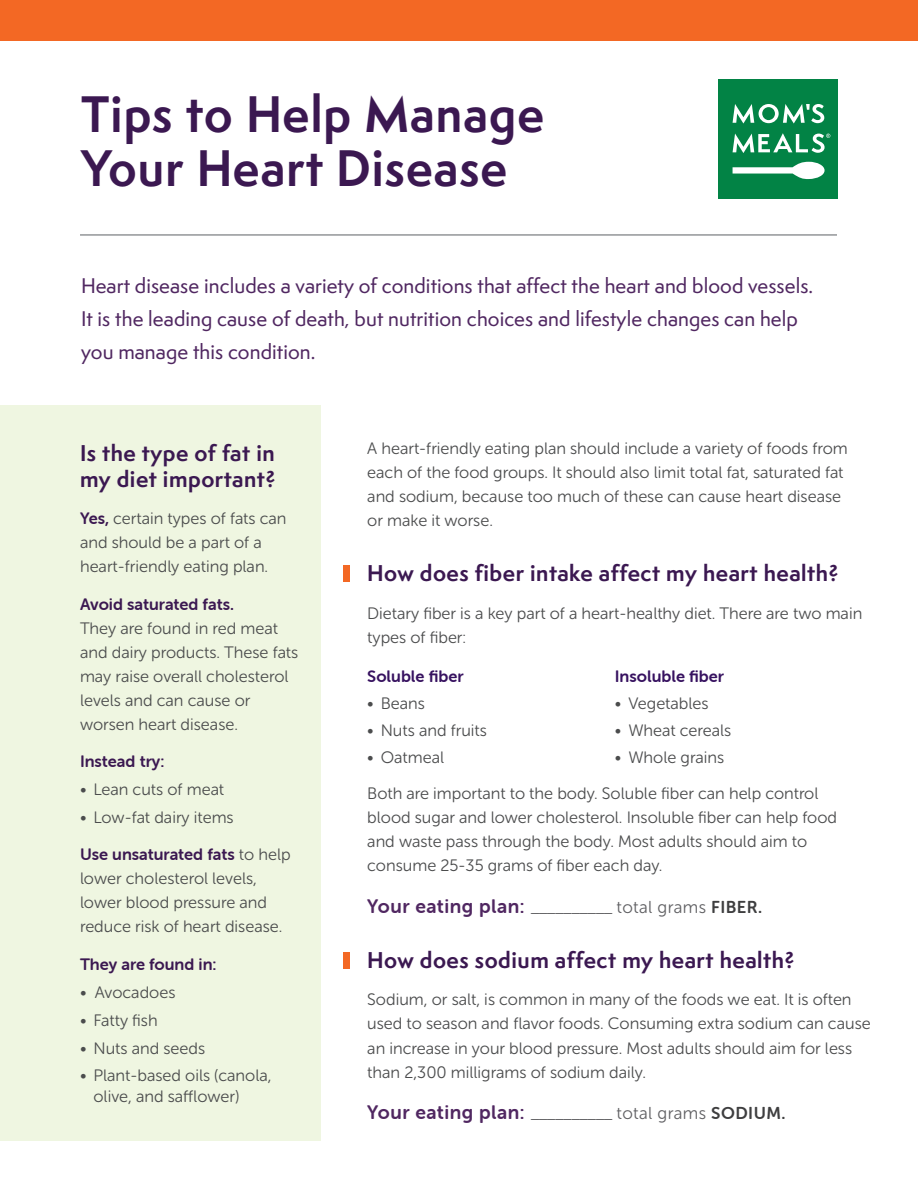
<style>
.page{position:relative;width:918px;height:1188px;background:#fff}
.page>*{position:absolute;margin:0;border:0;box-sizing:border-box;transform-origin:0 0}
.t1{font:700 47.25px/54px "Semplicita Pro";letter-spacing:.025em;color:#3b1851}
.t2{font:700 21px/25.5px "Semplicita Pro";letter-spacing:.025em;color:#3b1851}
.t3{font:500 19.5px/33px "Semplicita Pro";letter-spacing:.005em;color:#502761}
.t4{font:19.5px "Museo Sans Rounded 700";letter-spacing:.025em;color:#502761}
.t5{font:16.5px/24px "Museo Sans Rounded 300";color:#4b4c4d}
.t6{font:16.5px "Museo Sans Rounded 700";color:#3b1851}
.t7{font:16.5px "Museo Sans Rounded 700";color:#371260}
.s1{font-family:"Museo Sans Rounded 700";color:#3b1851}
.s2{font-family:"Museo Sans Rounded 300";color:#4b4c4d}
.s3{font-family:"Museo Sans Rounded 300";font-size:16.5px;color:#606063}
.s4{font-family:"Museo Sans Rounded 300";font-size:17.25px;color:#606063}
.s5{font-size:17.25px;color:#3e3e3f}
</style>
<div class="page">
<div style="left:718px;top:79px;width:119px;height:120px;background:#028345"></div>
<svg style="left:733px;top:162px;width:92px;height:17px"></svg>
<svg style="left:733px;top:104px;width:91px;height:19px"></svg>
<svg style="left:733px;top:133px;width:97px;height:20px"></svg>
<hr style="left:80px;top:234px;width:757px;height:2px;background:#939598">
<div style="left:0;top:0;width:918px;height:40px;background:#f36824"></div>
<div style="left:0;top:405px;width:321px;height:735px;background:#eff6e1"></div>
<div style="left:344px;top:565px;width:6px;height:17px;background:#f36824"></div>
<div style="left:344px;top:952px;width:6px;height:17px;background:#f36824"></div>
<h1 class="t1" style="left:81px;top:87px;width:465px">Tips to Help Manage<br>Your Heart Disease</h1>
<p class="t3" style="left:81px;top:269px;width:734px">Heart disease includes a variety of conditions that affect the heart and blood vessels.<br>It is the leading cause of death, but nutrition choices and lifestyle changes can help you manage this condition.</p>
<p class="t2" style="left:80px;top:440px;width:197px">Is the type of fat in my diet important?</p>
<p class="t5" style="left:80px;top:507px;width:208px"><span class="s1">Yes,</span> certain types of fats can and should be a part of a heart-friendly eating plan.</p>
<p class="t6" style="left:80px;top:595px;width:155px">Avoid saturated fats.</p>
<p class="t5" style="left:80px;top:616px;width:220px">They are found in red meat and dairy products. These fats may raise overall cholesterol levels and can cause or worsen heart disease.</p>
<p class="t6" style="left:80px;top:752px;width:86px">Instead try:</p>
<p class="t5" style="left:80px;top:777px;width:146px">• Lean cuts of meat</p>
<p class="t5" style="left:80px;top:805px;width:155px">• Low-fat dairy items</p>
<p class="t6" style="left:80px;top:845px;width:212px">Use unsaturated fats <span class="s2">to help</span></p>
<p class="t5" style="left:80px;top:867px;width:204px">lower cholesterol levels, lower blood pressure and reduce risk of heart disease.</p>
<p class="t6" style="left:80px;top:955px;width:138px">They are found in:</p>
<p class="t5" style="left:80px;top:981px;width:97px">• Avocadoes</p>
<p class="t5" style="left:80px;top:1008px;width:79px">• Fatty fish</p>
<p class="t5" style="left:80px;top:1036px;width:127px">• Nuts and seeds</p>
<p class="t5" style="left:94px;top:1065px;width:180px;line-height:21px;text-indent:-13px">• Plant-based oils (canola, olive, and safflower)</p>
<p class="t5" style="left:367px;top:436px;width:482px">A heart-friendly eating plan should include a variety of foods from each of the food groups. It should also limit total fat, saturated fat and sodium, because too much of these can cause heart disease or make it worse.</p>
<p class="t2" style="left:367px;top:560px;width:473px">How does fiber intake affect my heart health?</p>
<p class="t5" style="left:367px;top:601px;width:497px">Dietary fiber is a key part of a heart-healthy diet. There are two main types of fiber:</p>
<p class="t7" style="left:367px;top:667px;width:98px">Soluble fiber</p>
<p class="t5" style="left:367px;top:692px;width:59px">• Beans</p>
<p class="t5" style="left:367px;top:719px;width:121px">• Nuts and fruits</p>
<p class="t5" style="left:367px;top:746px;width:78px">• Oatmeal</p>
<p class="t7" style="left:615px;top:667px;width:111px">Insoluble fiber</p>
<p class="t5" style="left:615px;top:692px;width:95px">• Vegetables</p>
<p class="t5" style="left:615px;top:719px;width:118px">• Wheat cereals</p>
<p class="t5" style="left:615px;top:746px;width:111px">• Whole grains</p>
<p class="t5" style="left:367px;top:782px;width:471px">Both are important to the body. Soluble fiber can help control blood sugar and lower cholesterol. Insoluble fiber can help food and waste pass through the body. Most adults should aim to consume 25-35 grams of fiber each day.</p>
<p class="t4" style="left:367px;top:895px;width:396px">Your eating plan: <span class="s3">__________</span> <span class="s4">total grams</span> <span class="s5">FIBER.</span></p>
<p class="t2" style="left:367px;top:947px;width:429px">How does sodium affect my heart health?</p>
<p class="t5" style="left:367px;top:988px;width:505px">Sodium, or salt, is common in many of the foods we eat. It is often used to season and flavor foods. Consuming extra sodium can cause an increase in your blood pressure. Most adults should aim for less than 2,300 milligrams of sodium daily.</p>
<p class="t4" style="left:367px;top:1101px;width:420px">Your eating plan: <span class="s3">__________</span> <span class="s4">total grams</span> <span class="s5">SODIUM.</span></p>
</div>
